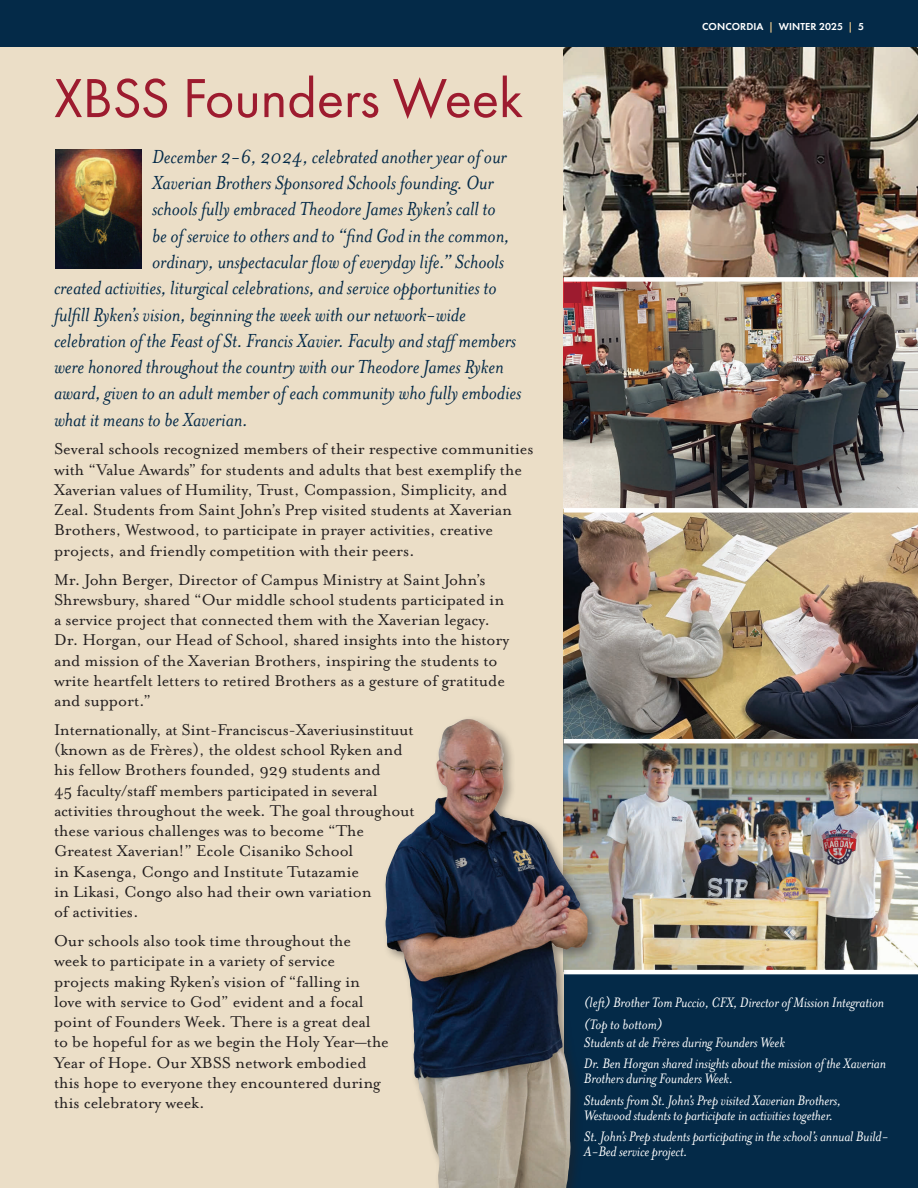
<style>
.page{position:relative;width:918px;height:1188px;background:#fff}
.page>*{position:absolute;margin:0;border:0;box-sizing:border-box;transform-origin:0 0}
.t1{font:57px "Futura PT";letter-spacing:-.005em;color:#9d1b2f}
.t2{font:italic 21.75px "Mrs Eaves OT";letter-spacing:-.005em;color:#042a48}
.t3{font:18px/20.2px "Mrs Eaves OT";letter-spacing:-.005em;color:#231f20}
.t4{font:italic 15.75px/21.5px "Mrs Eaves OT";letter-spacing:-.01em;color:#fff}
.t5{font:600 10.5px "Futura PT";letter-spacing:.01em;color:#fff}
.s1{color:#d2b886}
</style>
<div class="page">
<div style="left:0;top:0;width:918px;height:47px;background:#042a48"></div>
<div style="left:0;top:47px;width:918px;height:1141px;background:#ebdec7"></div>
<img style="left:55px;top:149px;width:86px;height:120px">
<div style="left:564px;top:972px;width:354px;height:216px;background:#042a48"></div>
<img style="left:564px;top:47px;width:354px;height:923px">
<div style="left:564px;top:277px;width:354px;height:5px;background:#fff"></div>
<div style="left:564px;top:508px;width:354px;height:5px;background:#fff"></div>
<hr style="left:564px;top:739px;width:354px;height:4px;background:#fff">
<hr style="left:564px;top:970px;width:354px;height:4px;background:#fff">
<div style="left:382px;top:715px;width:219px;height:473px;background:#231f20;opacity:.45"></div>
<img style="left:385px;top:720px;width:203px;height:468px">
<div style="left:564px;top:283px;width:16px;height:20px;background:#9d1b2f"></div>
<h1 class="t1" style="left:54px;top:64px;width:470px">XBSS Founders Week</h1>
<p class="t2" style="left:152px;top:145px;width:356px">December 2-6, 2024, celebrated another year of our</p>
<p class="t2" style="left:152px;top:171px;width:343px">Xaverian Brothers Sponsored Schools founding. Our</p>
<p class="t2" style="left:152px;top:197px;width:345px">schools fully embraced Theodore James Ryken’s call to</p>
<p class="t2" style="left:152px;top:223px;width:359px">be of service to others and to “find God in the common,</p>
<p class="t2" style="left:152px;top:250px;width:354px">ordinary, unspectacular flow of everyday life.” Schools</p>
<p class="t2" style="left:54px;top:276px;width:444px">created activities, liturgical celebrations, and service opportunities to</p>
<p class="t2" style="left:54px;top:302px;width:413px">fulfill Ryken’s vision, beginning the week with our network-wide</p>
<p class="t2" style="left:54px;top:329px;width:464px">celebration of the Feast of St. Francis Xavier. Faculty and staffmembers</p>
<p class="t2" style="left:54px;top:355px;width:451px">were honored throughout the country with our Theodore James Ryken</p>
<p class="t2" style="left:54px;top:381px;width:469px">award, given to an adult member of each community who fully embodies</p>
<p class="t2" style="left:54px;top:407px;width:195px">what it means to be Xaverian.</p>
<p class="t3" style="left:54px;top:439px;width:481px">Several schools recognized members of their respective communities with “Value Awards” for students and adults that best exemplify the Xaverian values of Humility, Trust, Compassion, Simplicity, and Zeal. Students from Saint John’s Prep visited students at Xaverian Brothers, Westwood, to participate in prayer activities, creative projects, and friendly competition with their peers.</p>
<p class="t3" style="left:54px;top:569px;width:457px">Mr. John Berger, Director of Campus Ministry at Saint John’s Shrewsbury, shared “Our middle school students participated in a service project that connected them with the Xaverian legacy.<br>Dr. Horgan, our Head of School, shared insights into the history and mission of the Xaverian Brothers, inspiring the students to write heartfelt letters to retired Brothers as a gesture of gratitude and support.”</p>
<p class="t3" style="left:54px;top:719px;width:362px">Internationally, at Sint-Franciscus-Xaveriusinstituut (known as de Frères), the oldest school Ryken and his fellow Brothers founded, 929 students and<br>45 faculty/staff members participated in several activities throughout the week. The goal throughout these various challenges was to become “The Greatest Xaverian!” Ecole Cisaniko School<br>in Kasenga, Congo and Institute Tutazamie<br>in Likasi, Congo also had their own variation<br>of activities.</p>
<p class="t3" style="left:54px;top:931px;width:336px">Our schools also took time throughout the week to participate in a variety of service projects making Ryken’s vision of “falling in love with service to God” evident and a focal point of Founders Week. There is a great deal to be hopeful for as we begin the Holy Year—the Year of Hope. Our XBSS network embodied this hope to everyone they encountered during this celebratory week.</p>
<p class="t5" style="left:702px;top:20px;width:163px">CONCORDIA <span class="s1">|</span> WINTER 2025 <span class="s1">|</span> 5</p>
<p class="t4" style="left:584px;top:992px;width:302px">(left) Brother Tom Puccio, CFX, Director of Mission Integration (Top to bottom)</p>
<p class="t4" style="left:584px;top:1032px;width:304px">Students at de Frères during Founders Week<br>Dr. Ben Horgan shared insights about the mission of the Xaverian</p>
<p class="t4" style="left:584px;top:1068px;width:259px">Brothers during Founders Week.<br>Students from St. John’s Prep visited Xaverian Brothers,</p>
<p class="t4" style="left:584px;top:1105px;width:306px">Westwood students to participate in activities together.<br>St. John’s Prep students participating in the school’s annual Build-</p>
<p class="t4" style="left:584px;top:1141px;width:105px">A-Bed service project.</p>
</div>
